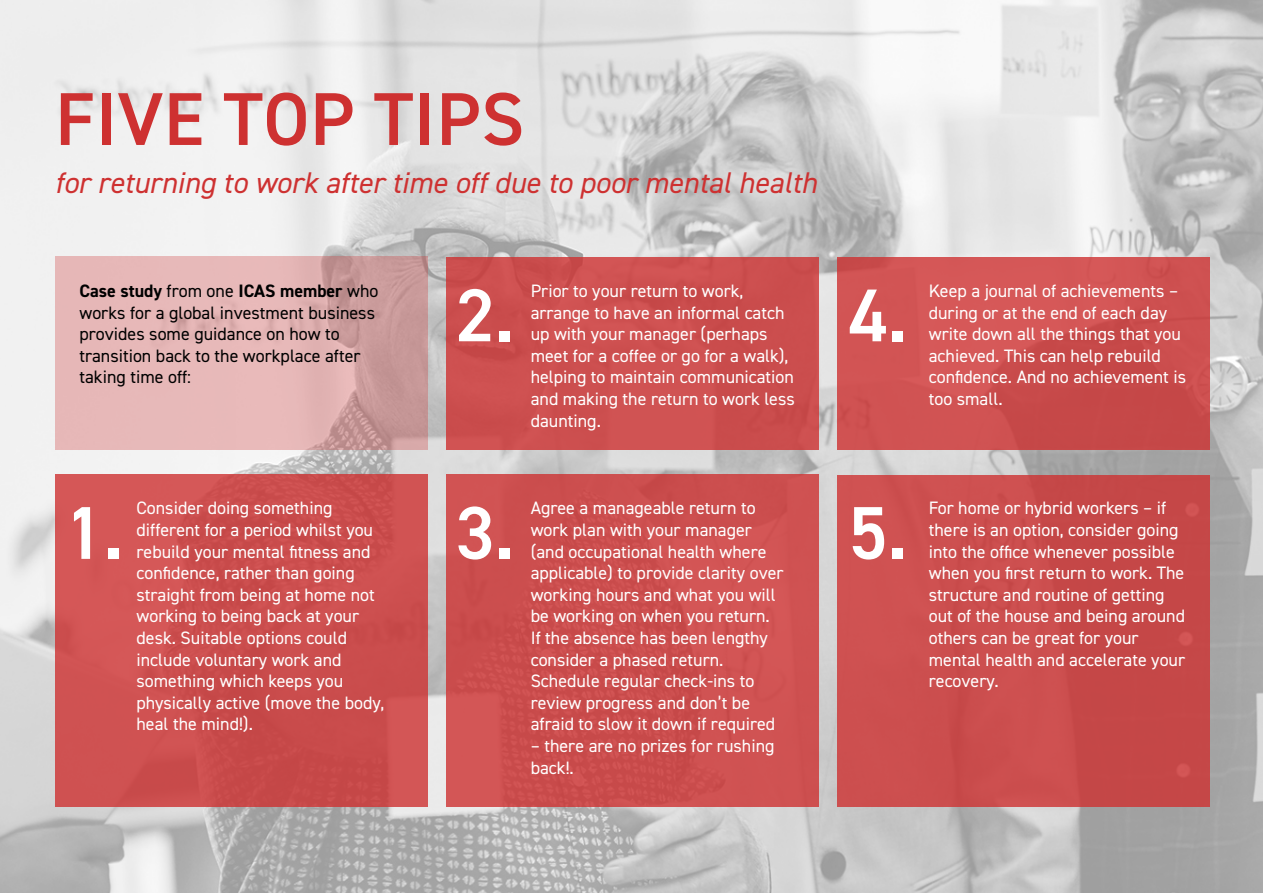
<style>
.page{position:relative;width:1263px;height:893px;background:#fff}
.page>*{position:absolute;margin:0;border:0;box-sizing:border-box;transform-origin:0 0}
.t1{font:600 75px "DIN2014";letter-spacing:.01em;color:#ce3131}
.t2{font:600 75px "DIN2014";color:#fff}
.t3{font:italic 30px "DIN2014";color:#ce3131}
.t4{font:18px/21.6px "DIN2014";color:#fff}
.t5{font:18px/21.6px "DIN2014";color:#000}
.s1{font-weight:700}
</style>
<div class="page">
<img style="left:0;top:0;width:1263px;height:893px">
<svg style="left:55px;top:257px;width:373px;height:193px;background:#deafaf"></svg>
<div style="left:55px;top:474px;width:373px;height:332px;background:#cd4f4f"></div>
<div style="left:446px;top:257px;width:373px;height:193px;background:#cc4f4f"></div>
<div style="left:446px;top:474px;width:373px;height:332px;background:#cd4f4f"></div>
<div style="left:837px;top:257px;width:373px;height:193px;background:#d05353"></div>
<div style="left:837px;top:475px;width:373px;height:331px;background:#cb4d4d"></div>
<h1 class="t1" style="left:55px;top:69px;width:471px">FIVE TOP TIPS</h1>
<h2 class="t3" style="left:55px;top:164px;width:764px">for returning to work after time off due to poor mental health</h2>
<p class="t5" style="left:79px;top:280px;width:300px"><span class="s1">Case study</span> from one <span class="s1">ICAS member</span> who works for a global investment business provides some guidance on how to transition back to the workplace after taking time off:</p>
<h1 class="t2" style="left:65px;top:483px;width:60px">1.</h1>
<p class="t4" style="left:137px;top:497px;width:249px">Consider doing something different for a period whilst you rebuild your mental fitness and confidence, rather than going straight from being at home not working to being back at your desk. Suitable options could include voluntary work and something which keeps you physically active (move the body, heal the mind!).</p>
<h1 class="t2" style="left:456px;top:266px;width:60px">2.</h1>
<p class="t4" style="left:531px;top:280px;width:266px">Prior to your return to work, arrange to have an informal catch up with your manager (perhaps meet for a coffee or go for a walk), helping to maintain communication and making the return to work less daunting.</p>
<h1 class="t2" style="left:456px;top:483px;width:60px">3.</h1>
<p class="t4" style="left:531px;top:497px;width:254px">Agree a manageable return to work plan with your manager (and occupational health where applicable) to provide clarity over working hours and what you will be working on when you return.<br>If the absence has been lengthy consider a phased return.<br>Schedule regular check-ins to review progress and don’t be afraid to slow it down if required</p>
<p class="t4" style="left:531px;top:735px;width:245px">– there are no prizes for rushing back!.</p>
<h1 class="t2" style="left:849px;top:266px;width:60px">4.</h1>
<p class="t4" style="left:929px;top:280px;width:259px">Keep a journal of achievements – during or at the end of each day write down all the things that you achieved. This can help rebuild confidence. And no achievement is too small.</p>
<h1 class="t2" style="left:849px;top:483px;width:60px">5.</h1>
<p class="t4" style="left:929px;top:497px;width:258px">For home or hybrid workers – if there is an option, consider going into the office whenever possible when you first return to work. The structure and routine of getting out of the house and being around others can be great for your mental health and accelerate your recovery.</p>
</div>
